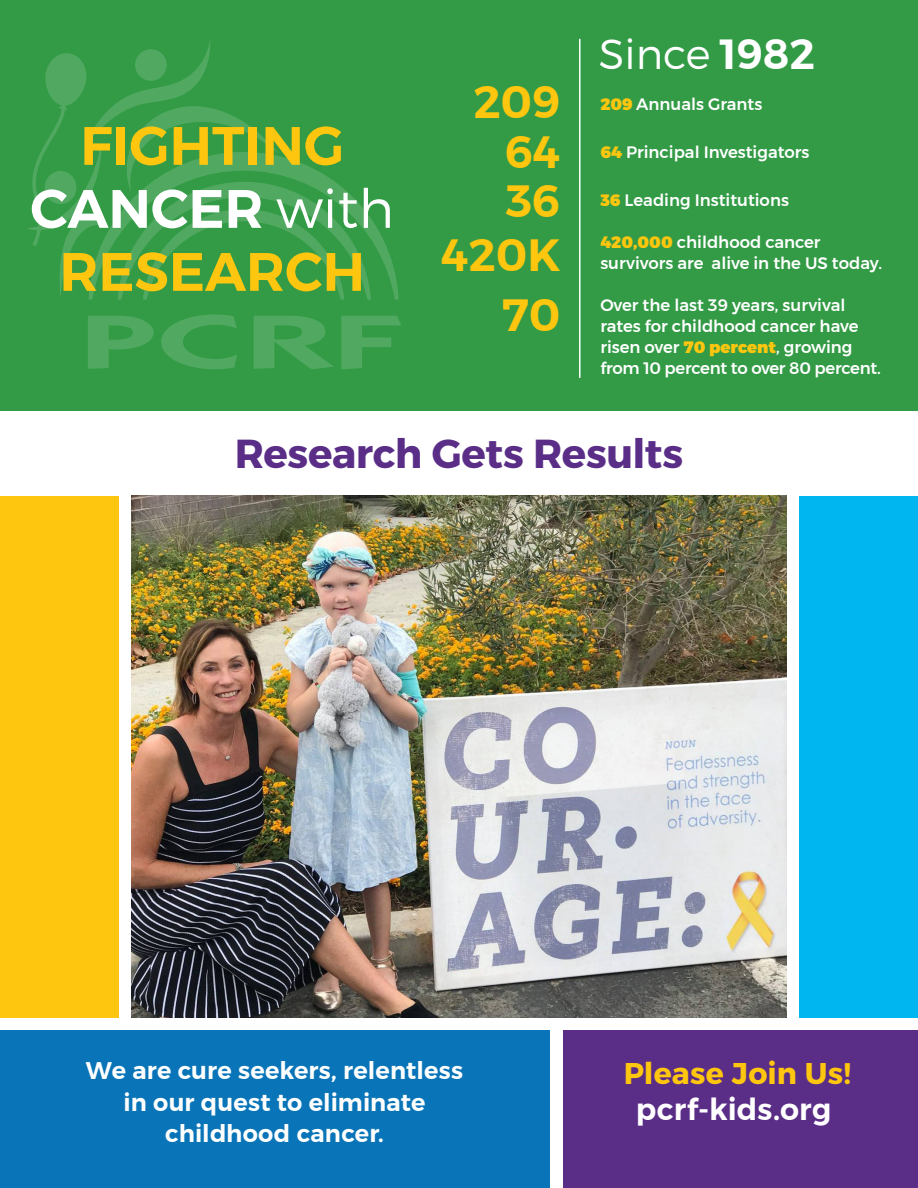
<style>
.page{position:relative;width:918px;height:1188px;background:#fff}
.page>*{position:absolute;margin:0;border:0;box-sizing:border-box;transform-origin:0 0}
.t1{font:600 54px/63px "Montserrat";color:#fec60e;text-align:center}
.t2{font:600 45px "Montserrat";color:#fec60e}
.t3{font:300 42px "Montserrat";color:#fff}
.t4{font:700 40.5px "Montserrat";letter-spacing:-.01em;color:#5a2d87}
.t5{font:700 30px "Montserrat";letter-spacing:.005em;color:#fec60e}
.t6{font:600 30px "Montserrat";letter-spacing:.005em;color:#fff}
.t7{font:600 24px "Montserrat";letter-spacing:.005em;color:#fff}
.t8{font:500 16.5px/21px "Montserrat";color:#fff}
.s1{color:#fff}
.s2{font-weight:300;color:#fff}
.s3{font-weight:600}
.s4{font-weight:900;color:#fec60e}
</style>
<div class="page">
<img style="left:132px;top:496px;width:654px;height:521px">
<div style="left:0;top:1031px;width:550px;height:157px;background:#0975b8"></div>
<div style="left:563px;top:1031px;width:355px;height:157px;background:#5a2d87"></div>
<div style="left:0;top:0;width:918px;height:411px;background:#339b46"></div>
<svg style="left:371px;top:219px;width:27px;height:81px"></svg>
<svg style="left:27px;top:42px;width:344px;height:258px"></svg>
<svg style="left:88px;top:316px;width:66px;height:53px"></svg>
<svg style="left:161px;top:314px;width:76px;height:55px"></svg>
<svg style="left:254px;top:316px;width:80px;height:53px"></svg>
<svg style="left:341px;top:316px;width:60px;height:53px"></svg>
<hr style="left:579px;top:39px;width:2px;height:339px;background:#fff">
<div style="left:0;top:496px;width:118px;height:521px;background:#fec60e"></div>
<div style="left:800px;top:496px;width:118px;height:521px;background:#00b6f0"></div>
<p class="t1" style="left:30px;top:114px;width:365px">FIGHTING<br><span class="s1">CANCER</span> <span class="s2">with<br></span>RESEARCH</p>
<p class="t2" style="left:474px;top:66px;width:88px">209</p>
<p class="t2" style="left:505px;top:117px;width:57px">64</p>
<p class="t2" style="left:505px;top:166px;width:57px">36</p>
<p class="t2" style="left:442px;top:220px;width:120px">420K</p>
<p class="t2" style="left:503px;top:280px;width:59px">70</p>
<p class="t3" style="left:599px;top:28px;width:218px">Since <span class="s3">1982</span></p>
<p class="t8" style="left:600px;top:94px;width:163px"><span class="s4">209</span> Annuals Grants</p>
<p class="t8" style="left:600px;top:142px;width:211px"><span class="s4">64</span> Principal Investigators</p>
<p class="t8" style="left:600px;top:190px;width:190px"><span class="s4">36</span> Leading Institutions</p>
<p class="t8" style="left:600px;top:232px;width:283px"><span class="s4">420,000</span> childhood cancer survivors are alive in the US today.</p>
<p class="t8" style="left:600px;top:295px;width:282px">Over the last 39 years, survival rates for childhood cancer have risen over <span class="s4">70 percent</span>, growing from 10 percent to over 80 percent.</p>
<p class="t4" style="left:235px;top:429px;width:450px">Research Gets Results</p>
<p class="t7" style="left:86px;top:1052px;width:379px">We are cure seekers, relentless</p>
<p class="t7" style="left:124px;top:1083px;width:304px">in our quest to eliminate</p>
<p class="t7" style="left:165px;top:1115px;width:220px">childhood cancer.</p>
<p class="t5" style="left:624px;top:1055px;width:229px">Please Join Us!</p>
<p class="t6" style="left:636px;top:1085px;width:197px">pcrf-kids.org</p>
</div>
